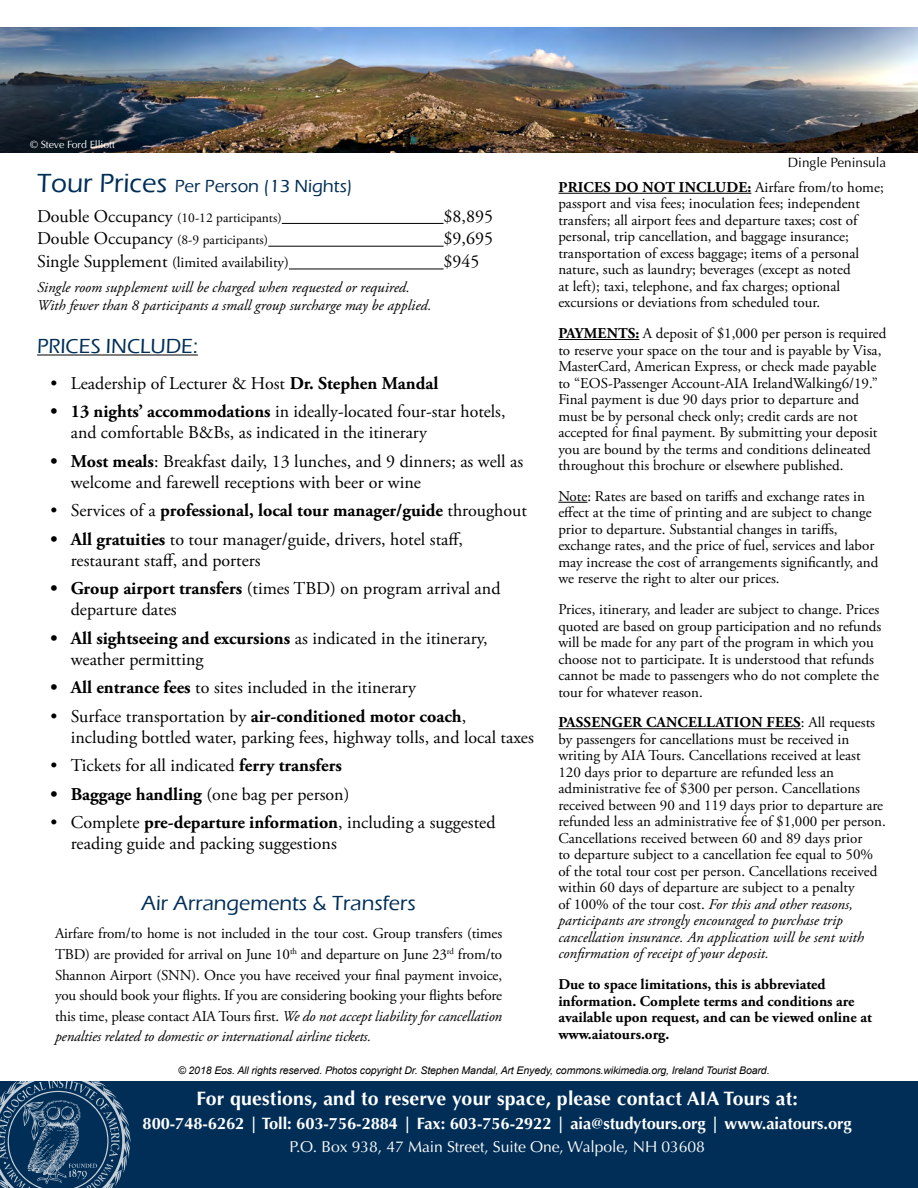
<style>
.page{position:relative;width:918px;height:1188px;background:#fff}
.page>*{position:absolute;margin:0;border:0;box-sizing:border-box;transform-origin:0 0}
.t1{font:500 21px "Eras ITC";color:#002e57}
.t2{font:700 19.5px "Optima";letter-spacing:.01em;color:#fff}
.t3{font:18px/21px "Adobe Garamond Pro";color:#000}
.t4{font:700 18px "Adobe Garamond Pro";color:#000}
.t5{font:500 18px "Eras ITC";color:#002e57}
.t6{font:700 16.5px "Optima";letter-spacing:-.005em;color:#fff}
.t7{font:15.75px "Optima";letter-spacing:-.005em;color:#fff}
.t8{font:15px/16.5px "Adobe Garamond Pro";color:#000}
.t9{font:700 15px/16.5px "Adobe Garamond Pro";color:#000}
.t10{font:italic 15px/18px "Adobe Garamond Pro";color:#000}
.t11{font:13.5px "Adobe Garamond Pro";color:#000}
.t12{font:13.5px "Optima";color:#000}
.t13{font:italic 10.5px "Arial";letter-spacing:-.01em;color:#000}
.t14{font:10.5px "Optima";letter-spacing:-.005em;color:#fff}
.s1{font-size:27px}
.s2{font-size:18px}
.s3{font-weight:700}
.s4{font-weight:400}
.s5{font-style:italic}
</style>
<div class="page">
<hr style="left:282px;top:223px;width:162px;height:1px;background:#000">
<hr style="left:268px;top:246px;width:176px;height:1px;background:#000">
<hr style="left:289px;top:269px;width:155px;height:1px;background:#000">
<hr style="left:37px;top:355px;width:161px;height:1px;background:#000">
<hr style="left:558px;top:193px;width:193px;height:1px;background:#000">
<hr style="left:558px;top:339px;width:81px;height:1px;background:#000">
<svg style="left:558px;top:502px;width:29px;height:1px"></svg>
<hr style="left:558px;top:728px;width:243px;height:1px;background:#000">
<img style="left:0;top:27px;width:918px;height:125px">
<div style="left:0;top:1081px;width:918px;height:107px;background:#002e57"></div>
<svg style="left:0;top:1081px;width:130px;height:107px"></svg>
<p class="t14" style="left:30px;top:138px;width:87px">© Steve Ford Elliott</p>
<p class="t5" style="left:37px;top:176px;width:317px"><span class="s1">Tour Prices</span> Per Person (13 Nights)</p>
<p class="t11" style="left:37px;top:209px;width:246px"><span class="s2">Double Occupancy</span> (10-12 participants)</p>
<p class="t3" style="left:444px;top:206px;width:51px">$8,895</p>
<p class="t11" style="left:37px;top:232px;width:233px"><span class="s2">Double Occupancy</span> (8-9 participants)</p>
<p class="t3" style="left:444px;top:229px;width:51px">$9,695</p>
<p class="t8" style="left:37px;top:255px;width:253px"><span class="s2">Single Supplement</span> (limited availability)</p>
<p class="t3" style="left:444px;top:252px;width:37px">$945</p>
<p class="t10" style="left:37px;top:279px;width:396px">Single room supplement will be charged when requested or required.<br>With fewer than 8 participants a small group surcharge may be applied.</p>
<h1 class="t1" style="left:37px;top:335px;width:162px">PRICES INCLUDE:</h1>
<p class="t3" style="left:51px;top:373px;width:389px">• Leadership of Lecturer &amp; Host <span class="s3">Dr. Stephen Mandal</span></p>
<p class="t3" style="left:71px;top:402px;width:436px;text-indent:-20px"><span class="s3">• 13 nights’ accommodations</span> in ideally-located four-star hotels, and comfortable B&amp;Bs, as indicated in the itinerary</p>
<p class="t3" style="left:71px;top:451px;width:454px;text-indent:-20px"><span class="s3">• Most meals</span>: Breakfast daily, 13 lunches, and 9 dinners; as well as welcome and farewell receptions with beer or wine</p>
<p class="t4" style="left:51px;top:500px;width:478px"><span class="s4">• Services of a</span> professional, local tour manager/guide <span class="s4">throughout</span></p>
<p class="t3" style="left:71px;top:529px;width:394px;text-indent:-20px"><span class="s3">• All gratuities</span> to tour manager/guide, drivers, hotel staff, restaurant staff, and porters</p>
<p class="t3" style="left:71px;top:579px;width:431px;text-indent:-20px"><span class="s3">• Group airport transfers</span> (times TBD) on program arrival and departure dates</p>
<p class="t3" style="left:71px;top:628px;width:419px;text-indent:-20px"><span class="s3">• All sightseeing and excursions</span> as indicated in the itinerary, weather permitting</p>
<p class="t3" style="left:51px;top:678px;width:367px"><span class="s3">• All entrance fees</span> to sites included in the itinerary</p>
<p class="t3" style="left:71px;top:706px;width:465px;text-indent:-20px">• Surface transportation by <span class="s3">air-conditioned motor coach</span>, including bottled water, parking fees, highway tolls, and local taxes</p>
<p class="t3" style="left:51px;top:756px;width:293px">• Tickets for all indicated <span class="s3">ferry transfers</span></p>
<p class="t3" style="left:51px;top:784px;width:300px"><span class="s3">• Baggage handling</span> (one bag per person)</p>
<p class="t3" style="left:71px;top:813px;width:426px;text-indent:-20px">• Complete <span class="s3">pre-departure information</span>, including a suggested reading guide and packing suggestions</p>
<h1 class="t1" style="left:142px;top:891px;width:276px">Air Arrangements &amp; Transfers</h1>
<p class="t8" style="left:55px;top:924px;width:449px;line-height:20.7px;text-align:justify">Airfare from/to home is not included in the tour cost. Group transfers (times TBD) are provided for arrival on June 10<sup>th</sup> and departure on June 23<sup>rd</sup> from/to Shannon Airport (SNN). Once you have received your final payment invoice, you should book your flights. If you are considering booking your flights before this time, please contact AIA Tours first. <span class="s5">We do not accept liability for cancellation penalties related to domestic or international airline tickets.</span></p>
<p class="t12" style="left:788px;top:154px;width:100px">Dingle Peninsula</p>
<p class="t8" style="left:558px;top:179px;width:327px"><span class="s3">PRICES DO NOT INCLUDE:</span> Airfare from/to home; passport and visa fees; inoculation fees; independent transfers; all airport fees and departure taxes; cost of personal, trip cancellation, and baggage insurance; transportation of excess baggage; items of a personal nature, such as laundry; beverages (except as noted<br>at left); taxi, telephone, and fax charges; optional excursions or deviations from scheduled tour.</p>
<p class="t8" style="left:558px;top:326px;width:330px"><span class="s3">PAYMENTS:</span> A deposit of $1,000 per person is required to reserve your space on the tour and is payable by Visa, MasterCard, American Express, or check made payable to “EOS-Passenger Account-AIA IrelandWalking6/19.” Final payment is due 90 days prior to departure and must be by personal check only; credit cards are not accepted for final payment. By submitting your deposit you are bound by the terms and conditions delineated throughout this brochure or elsewhere published.</p>
<p class="t8" style="left:558px;top:488px;width:322px">Note: Rates are based on tariffs and exchange rates in effect at the time of printing and are subject to change prior to departure. Substantial changes in tariffs, exchange rates, and the price of fuel, services and labor may increase the cost of arrangements significantly, and we reserve the right to alter our prices.</p>
<p class="t8" style="left:558px;top:602px;width:324px">Prices, itinerary, and leader are subject to change. Prices quoted are based on group participation and no refunds will be made for any part of the program in which you choose not to participate. It is understood that refunds cannot be made to passengers who do not complete the tour for whatever reason.</p>
<p class="t8" style="left:558px;top:715px;width:329px"><span class="s3">PASSENGER CANCELLATION FEES</span>: All requests by passengers for cancellations must be received in writing by AIA Tours. Cancellations received at least 120 days prior to departure are refunded less an administrative fee of $300 per person. Cancellations received between 90 and 119 days prior to departure are refunded less an administrative fee of $1,000 per person.<br>Cancellations received between 60 and 89 days prior<br>to departure subject to a cancellation fee equal to 50% of the total tour cost per person. Cancellations received within 60 days of departure are subject to a penalty<br>of 100% of the tour cost. <span class="s5">For this and other reasons, participants are strongly encouraged to purchase trip cancellation insurance. An application will be sent with confirmation of receipt of your deposit.</span></p>
<p class="t9" style="left:558px;top:976px;width:315px">Due to space limitations, this is abbreviated information. Complete terms and conditions are available upon request, and can be viewed online at www.aiatours.org.</p>
<p class="t13" style="left:178px;top:1064px;width:593px">© 2018 Eos. All rights reserved. Photos copyright Dr. Stephen Mandal, Art Enyedy, commons.wikimedia.org, Ireland Tourist Board.</p>
<h2 class="t2" style="left:196px;top:1087px;width:603px">For questions, and to reserve your space, please contact AIA Tours at:</h2>
<p class="t6" style="left:143px;top:1114px;width:711px">800-748-6262 | Toll: 603-756-2884 | Fax: 603-756-2922 | aia@studytours.org | www.aiatours.org</p>
<p class="t7" style="left:289px;top:1137px;width:417px">P.O. Box 938, 47 Main Street, Suite One, Walpole, NH 03608</p>
</div>
